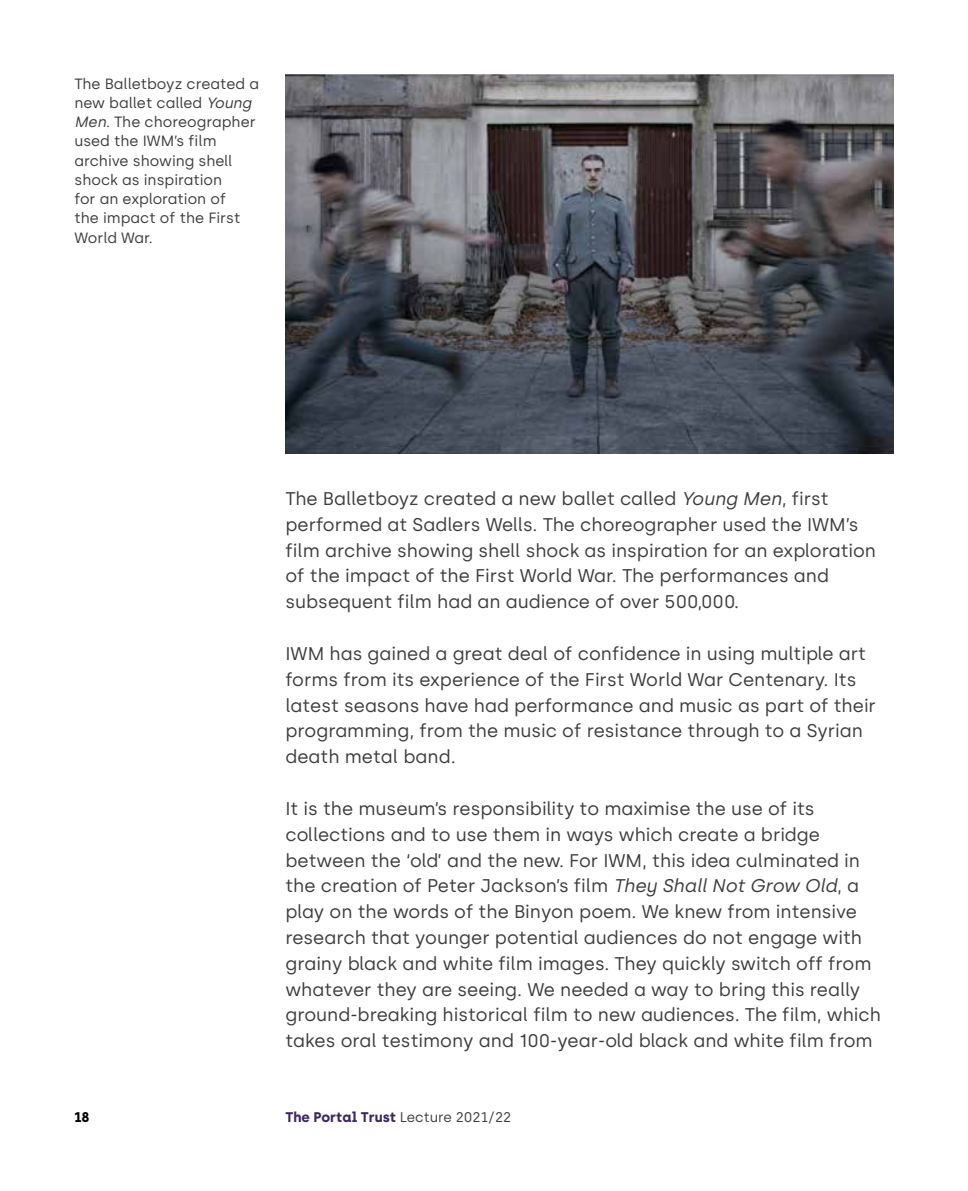
<style>
.page{position:relative;width:968px;height:1191px;background:#fff}
.page>*{position:absolute;margin:0;border:0;box-sizing:border-box;transform-origin:0 0}
.t1{font:18.38px/25.9px "Silka";color:#3c3c3b}
.t2{font:14.88px/19.2px "Silka";color:#3c3c3b}
.t3{font:700 14px "Archia";color:#3d2564}
.t4{font:700 14px "Archia";color:#000}
.s1{font-style:italic}
.s2{font-weight:400;color:#3c3c3b}
</style>
<div class="page">
<img style="left:285px;top:74px;width:608px;height:379px">
<p class="t2" style="left:74px;top:74px;width:186px">The Balletboyz created a new ballet called <span class="s1">Young<br>Men</span>. The choreographer used the IWM’s film archive showing shell shock as inspiration<br>for an exploration of<br>the impact of the First<br>World War.</p>
<p class="t1" style="left:285px;top:485px;width:592px">The Balletboyz created a new ballet called <span class="s1">Young Men</span>, first performed at Sadlers Wells. The choreographer used the IWM’s film archive showing shell shock as inspiration for an exploration of the impact of the First World War. The performances and subsequent film had an audience of over 500,000.</p>
<p class="t1" style="left:285px;top:640px;width:592px">IWM has gained a great deal of confidence in using multiple art forms from its experience of the First World War Centenary. Its latest seasons have had performance and music as part of their programming, from the music of resistance through to a Syrian death metal band.</p>
<p class="t1" style="left:285px;top:795px;width:597px">It is the museum’s responsibility to maximise the use of its collections and to use them in ways which create a bridge between the ‘old’ and the new. For IWM, this idea culminated in the creation of Peter Jackson’s film <span class="s1">They Shall Not Grow Old</span>, a play on the words of the Binyon poem. We knew from intensive research that younger potential audiences do not engage with grainy black and white film images. They quickly switch off from whatever they are seeing. We needed a way to bring this really ground-breaking historical film to new audiences. The film, which takes oral testimony and 100-year-old black and white film from</p>
<p class="t4" style="left:74px;top:1108px;width:17px">18</p>
<p class="t3" style="left:285px;top:1108px;width:227px">The Portal Trust <span class="s2">Lecture 2021/22</span></p>
</div>
